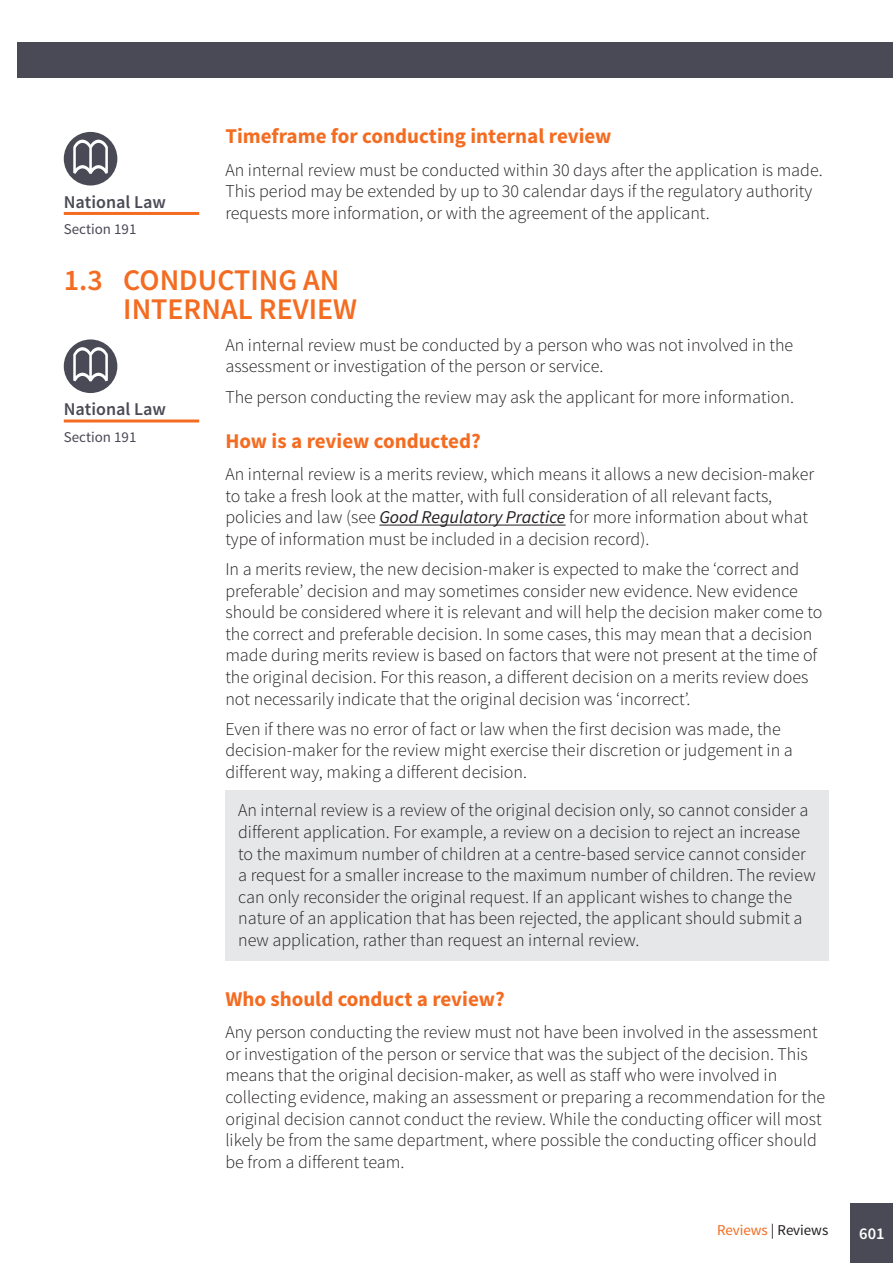
<style>
.page{position:relative;width:893px;height:1263px;background:#fff}
.page>*{position:absolute;margin:0;border:0;box-sizing:border-box;transform-origin:0 0}
.t1{font:600 30px/28.5px "Source Sans Pro";color:#f36c21}
._06-sub-headers-2-or{font:700 21px "Source Sans Pro";color:#f36c21}
._02-body{font:300 18px/21.6px "Source Sans Pro";color:#231f20}
.t2{font:600 18px "Source Sans Pro";color:#4a4a56}
.t3{font:600 16.5px "Source Sans Pro";color:#fff}
.t4{font:15px "Source Sans Pro";color:#4a4a56}
.t5{font:15px "Source Sans Pro";letter-spacing:-.005em;color:#231f20}
.s1{font-weight:400;font-style:italic}
.s2{color:#f36c21}
</style>
<div class="page">
<div style="left:17px;top:43px;width:876px;height:35px;background:#4a4a56"></div>
<div style="left:850px;top:1203px;width:43px;height:60px;background:#4a4a56"></div>
<hr style="left:379px;top:525px;width:187px;height:1px;background:#231f20">
<hr style="left:64px;top:212px;width:135px;height:3px;background:#f36c21">
<div style="left:64px;top:132px;width:53px;height:53px;background:#4a4a56;border-radius:50%"></div>
<svg style="left:73px;top:140px;width:35px;height:34px"></svg>
<hr style="left:64px;top:419px;width:135px;height:3px;background:#f36c21">
<div style="left:64px;top:339px;width:53px;height:54px;background:#4a4a56;border-radius:50%"></div>
<svg style="left:73px;top:347px;width:35px;height:34px"></svg>
<div style="left:225px;top:790px;width:604px;height:170px;background:#e6e7e9"></div>
<p class="t2" style="left:64px;top:190px;width:104px">National Law</p>
<p class="t4" style="left:64px;top:220px;width:74px">Section 191</p>
<p class="_06-sub-headers-2-or" style="left:225px;top:123px;width:388px">Timeframe for conducting internal review</p>
<p class="_02-body" style="left:225px;top:159px;width:599px">An internal review must be conducted within 30 days after the application is made.<br>This period may be extended by up to 30 calendar days if the regulatory authority requests more information, or with the agreement of the applicant.</p>
<p class="t1" style="left:123px;top:267px;width:235px;text-indent:-60px">1.3 CONDUCTING AN<br>INTERNAL REVIEW</p>
<p class="t2" style="left:64px;top:398px;width:104px">National Law</p>
<p class="t4" style="left:64px;top:427px;width:74px">Section 191</p>
<p class="_02-body" style="left:225px;top:334px;width:569px">An internal review must be conducted by a person who was not involved in the assessment or investigation of the person or service.</p>
<p class="_02-body" style="left:225px;top:386px;width:570px">The person conducting the review may ask the applicant for more information.</p>
<p class="_06-sub-headers-2-or" style="left:225px;top:427px;width:257px">How is a review conducted?</p>
<p class="_02-body" style="left:225px;top:463px;width:590px">An internal review is a merits review, which means it allows a new decision-maker to take a fresh look at the matter, with full consideration of all relevant facts, policies and law (see <span class="s1">Good Regulatory Practice</span> for more information about what type of information must be included in a decision record).</p>
<p class="_02-body" style="left:225px;top:558px;width:599px">In a merits review, the new decision-maker is expected to make the ‘correct and preferable’ decision and may sometimes consider new evidence. New evidence should be considered where it is relevant and will help the decision maker come to the correct and preferable decision. In some cases, this may mean that a decision made during merits review is based on factors that were not present at the time of the original decision. For this reason, a different decision on a merits review does not necessarily indicate that the original decision was ‘incorrect’.</p>
<p class="_02-body" style="left:225px;top:718px;width:569px">Even if there was no error of fact or law when the first decision was made, the decision-maker for the review might exercise their discretion or judgement in a different way, making a different decision.</p>
<p class="_02-body" style="left:238px;top:800px;width:579px">An internal review is a review of the original decision only, so cannot consider a different application. For example, a review on a decision to reject an increase to the maximum number of children at a centre-based service cannot consider a request for a smaller increase to the maximum number of children. The review can only reconsider the original request. If an applicant wishes to change the nature of an application that has been rejected, the applicant should submit a new application, rather than request an internal review.</p>
<p class="_06-sub-headers-2-or" style="left:225px;top:985px;width:281px">Who should conduct a review?</p>
<p class="_02-body" style="left:225px;top:1021px;width:601px">Any person conducting the review must not have been involved in the assessment or investigation of the person or service that was the subject of the decision. This means that the original decision-maker, as well as staff who were involved in collecting evidence, making an assessment or preparing a recommendation for the original decision cannot conduct the review. While the conducting officer will most likely be from the same department, where possible the conducting officer should be from a different team.</p>
<p class="t5" style="left:717px;top:1221px;width:113px"><span class="s2">Reviews</span> | Reviews</p>
<p class="t3" style="left:859px;top:1223px;width:27px">601</p>
</div>
